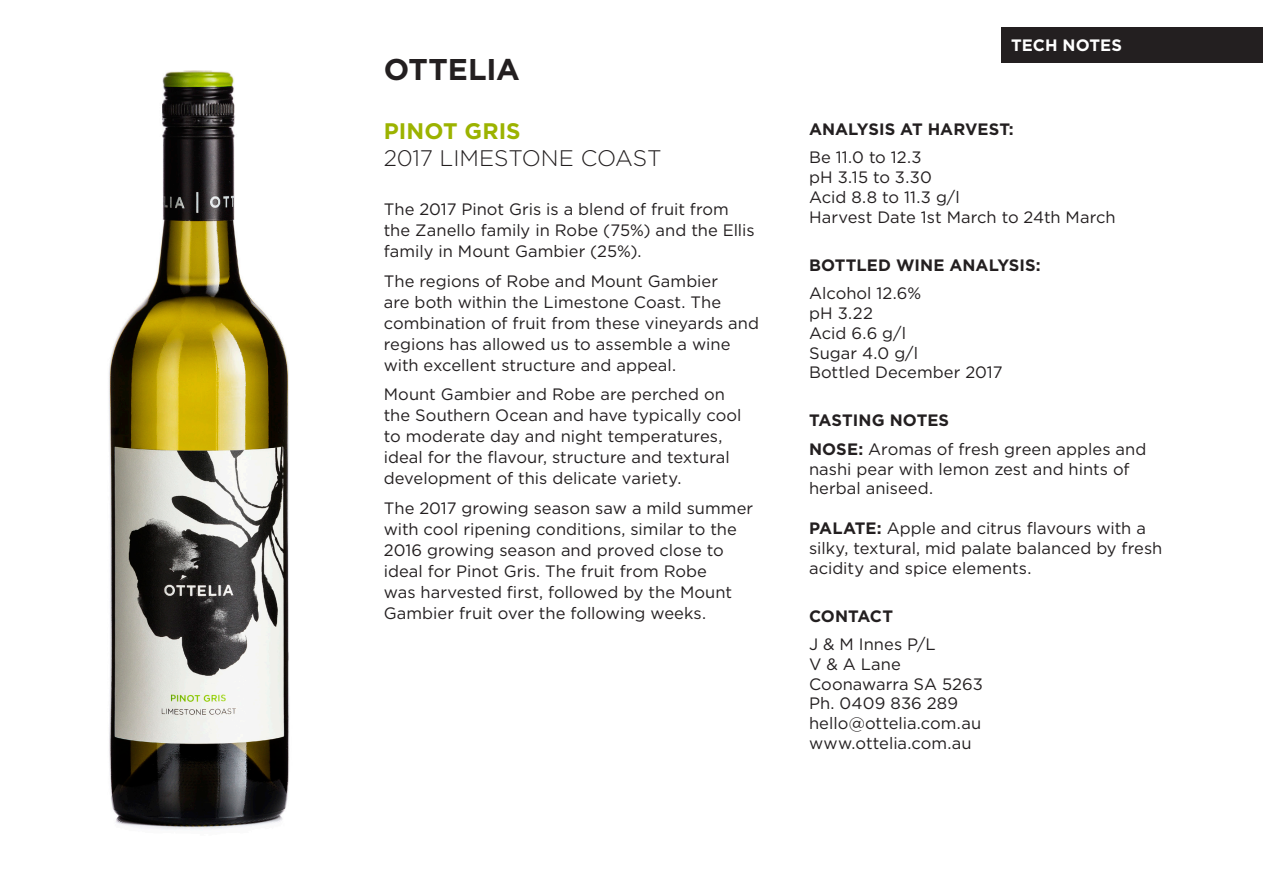
<style>
.page{position:relative;width:1263px;height:893px;background:#fff}
.page>*{position:absolute;margin:0;border:0;box-sizing:border-box;transform-origin:0 0}
.t1{font:700 30px "Gotham";letter-spacing:-.01em;color:#231f20}
.t2{font:300 22.5px/27px "Gotham";letter-spacing:-.005em;color:#231f20}
.t3{font:16.5px/21px "Gotham";color:#231f20}
.t4{font:700 16.5px "Gotham";letter-spacing:.005em;color:#231f20}
.t5{font:700 16.5px "Gotham";color:#fff}
.s1{font-weight:700;color:#9cb300}
.s2{font-weight:700}
</style>
<div class="page">
<img style="left:108px;top:70px;width:182px;height:760px">
<div style="left:1001px;top:28px;width:262px;height:35px;background:#231f20"></div>
<p class="t1" style="left:384px;top:52px;width:138px">OTTELIA</p>
<p class="t2" style="left:384px;top:117px;width:279px"><span class="s1">PINOT GRIS<br></span>2017 LIMESTONE COAST</p>
<p class="t3" style="left:384px;top:199px;width:372px">The 2017 Pinot Gris is a blend of fruit from the Zanello family in Robe (75%) and the Ellis family in Mount Gambier (25%).</p>
<p class="t3" style="left:384px;top:270px;width:377px">The regions of Robe and Mount Gambier<br>are both within the Limestone Coast. The combination of fruit from these vineyards and regions has allowed us to assemble a wine with excellent structure and appeal.</p>
<p class="t3" style="left:384px;top:384px;width:359px">Mount Gambier and Robe are perched on the Southern Ocean and have typically cool to moderate day and night temperatures, ideal for the flavour, structure and textural development of this delicate variety.</p>
<p class="t3" style="left:384px;top:497px;width:371px">The 2017 growing season saw a mild summer with cool ripening conditions, similar to the 2016 growing season and proved close to ideal for Pinot Gris. The fruit from Robe<br>was harvested first, followed by the Mount Gambier fruit over the following weeks.</p>
<p class="t5" style="left:1011px;top:36px;width:112px">TECH NOTES</p>
<p class="t4" style="left:809px;top:120px;width:206px">ANALYSIS AT HARVEST:</p>
<p class="t3" style="left:809px;top:147px;width:114px">Be 11.0 to 12.3</p>
<p class="t3" style="left:809px;top:166px;width:124px">pH 3.15 to 3.30</p>
<p class="t3" style="left:809px;top:186px;width:152px">Acid 8.8 to 11.3 g/l</p>
<p class="t3" style="left:809px;top:206px;width:308px">Harvest Date 1st March to 24th March</p>
<p class="t4" style="left:809px;top:255px;width:233px">BOTTLED WINE ANALYSIS:</p>
<p class="t3" style="left:809px;top:282px;width:114px">Alcohol 12.6%</p>
<p class="t3" style="left:809px;top:302px;width:65px">pH 3.22</p>
<p class="t3" style="left:809px;top:322px;width:99px">Acid 6.6 g/l</p>
<p class="t3" style="left:809px;top:342px;width:111px">Sugar 4.0 g/l</p>
<p class="t3" style="left:809px;top:362px;width:195px">Bottled December 2017</p>
<p class="t4" style="left:809px;top:411px;width:142px">TASTING NOTES</p>
<p class="t3" style="left:809px;top:439px;width:339px;line-height:19.8px"><span class="s2">NOSE:</span> Aromas of fresh green apples and nashi pear with lemon zest and hints of</p>
<p class="t3" style="left:809px;top:478px;width:125px">herbal aniseed.</p>
<p class="t3" style="left:809px;top:518px;width:355px;line-height:19.8px"><span class="s2">PALATE:</span> Apple and citrus flavours with a silky, textural, mid palate balanced by fresh acidity and spice elements.</p>
<p class="t4" style="left:809px;top:606px;width:86px">CONTACT</p>
<p class="t3" style="left:809px;top:634px;width:175px;line-height:19.8px">J &amp; M Innes P/L<br>V &amp; A Lane<br>Coonawarra SA 5263<br>Ph. 0409 836 289 hello@ottelia.com.au www.ottelia.com.au</p>
</div>
